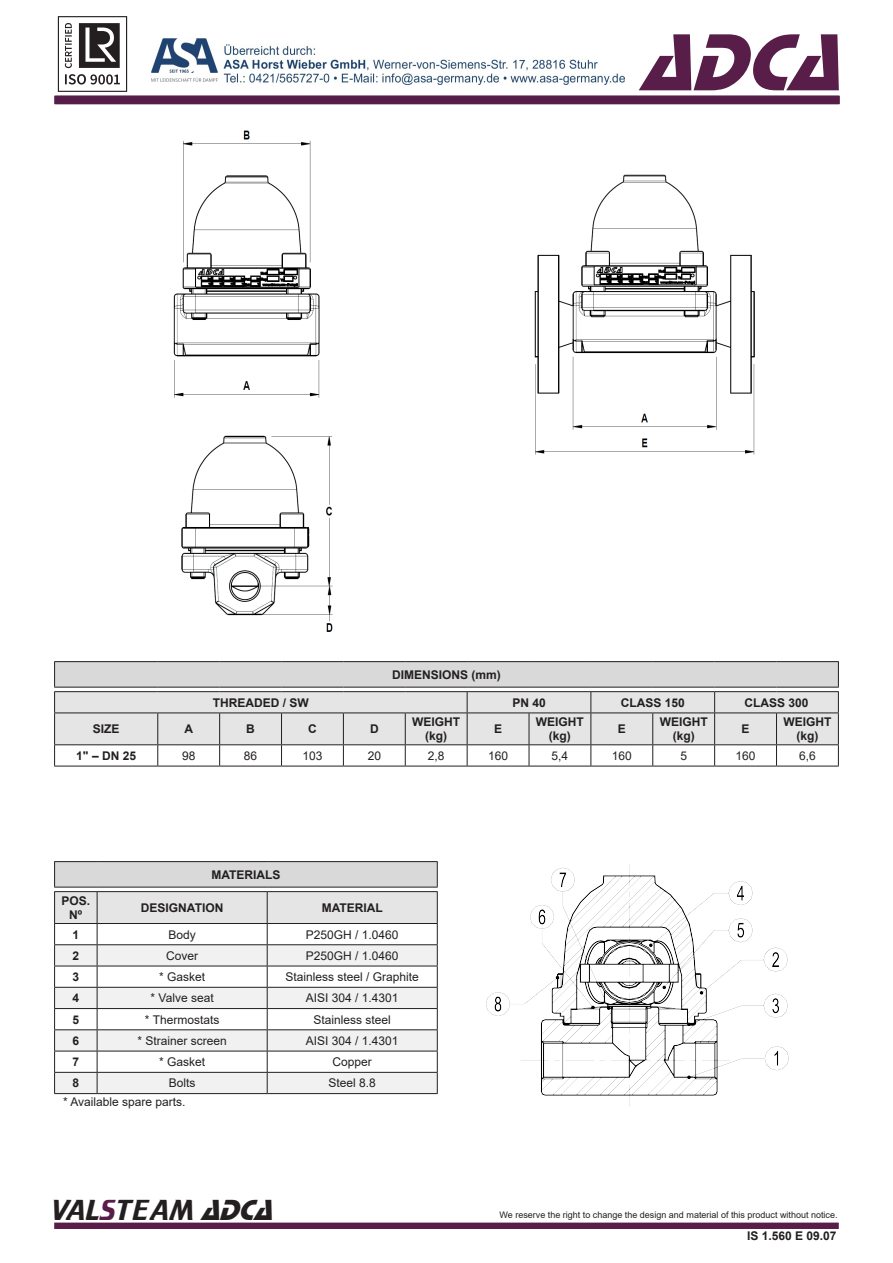
<style>
.page{position:relative;width:893px;height:1263px;background:#fff}
.page>*{position:absolute;margin:0;border:0;box-sizing:border-box;transform-origin:0 0}
.t1{font:italic 84px "Stop D";color:#581d49}
.t2{font:30px "Trekker";color:#231f20}
.Estilo_de_parágrafo{font:12px "Arial";color:#231f20}
.Estilo_de_parágrafo-2{font:700 12px "Arial";color:#231f20}
.t3{font:9px "Arial";color:#231f20}
.s1{color:#581d49}
.s2{font-family:"Stop D";font-style:italic}
</style>
<div class="page">
<div style="left:54px;top:1222px;width:785px;height:7px;background:#581d49;border:2px solid #581d49"></div>
<img style="left:57px;top:16px;width:71px;height:76px">
<div style="left:55px;top:96px;width:785px;height:8px;background:#561d4a"></div>
<hr style="left:54px;top:861px;width:43px;height:1px;background:#231f20">
<hr style="left:97px;top:861px;width:170px;height:1px;background:#231f20">
<hr style="left:267px;top:861px;width:171px;height:1px;background:#231f20">
<svg style="left:54px;top:862px;width:384px;height:231px"></svg>
<hr style="left:54px;top:1093px;width:43px;height:1px;background:#231f20">
<hr style="left:97px;top:1093px;width:170px;height:1px;background:#231f20">
<hr style="left:267px;top:1093px;width:171px;height:1px;background:#231f20">
<img style="left:173px;top:130px;width:147px;height:268px">
<img style="left:181px;top:435px;width:152px;height:197px">
<img style="left:534px;top:174px;width:221px;height:281px">
<hr style="left:54px;top:766px;width:104px;height:1px;background:#231f20">
<hr style="left:158px;top:766px;width:62px;height:1px;background:#231f20">
<hr style="left:220px;top:766px;width:62px;height:1px;background:#231f20">
<hr style="left:282px;top:766px;width:61px;height:1px;background:#231f20">
<hr style="left:343px;top:766px;width:62px;height:1px;background:#231f20">
<hr style="left:405px;top:766px;width:62px;height:1px;background:#231f20">
<hr style="left:467px;top:766px;width:62px;height:1px;background:#231f20">
<hr style="left:529px;top:766px;width:62px;height:1px;background:#231f20">
<hr style="left:591px;top:766px;width:62px;height:1px;background:#231f20">
<hr style="left:653px;top:766px;width:62px;height:1px;background:#231f20">
<hr style="left:715px;top:766px;width:61px;height:1px;background:#231f20">
<hr style="left:776px;top:766px;width:63px;height:1px;background:#231f20">
<hr style="left:54px;top:661px;width:104px;height:1px;background:#231f20">
<svg style="left:54px;top:662px;width:785px;height:104px"></svg>
<hr style="left:158px;top:661px;width:62px;height:1px;background:#231f20">
<hr style="left:220px;top:661px;width:62px;height:1px;background:#231f20">
<hr style="left:282px;top:661px;width:61px;height:1px;background:#231f20">
<hr style="left:343px;top:661px;width:62px;height:1px;background:#231f20">
<hr style="left:405px;top:661px;width:62px;height:1px;background:#231f20">
<hr style="left:467px;top:661px;width:62px;height:1px;background:#231f20">
<hr style="left:529px;top:661px;width:62px;height:1px;background:#231f20">
<hr style="left:591px;top:661px;width:62px;height:1px;background:#231f20">
<hr style="left:653px;top:661px;width:62px;height:1px;background:#231f20">
<hr style="left:715px;top:661px;width:61px;height:1px;background:#231f20">
<hr style="left:776px;top:661px;width:63px;height:1px;background:#231f20">
<hr style="left:54px;top:687px;width:104px;height:1px;background:#231f20">
<hr style="left:158px;top:687px;width:62px;height:1px;background:#231f20">
<hr style="left:220px;top:687px;width:62px;height:1px;background:#231f20">
<hr style="left:282px;top:687px;width:61px;height:1px;background:#231f20">
<hr style="left:343px;top:687px;width:62px;height:1px;background:#231f20">
<hr style="left:405px;top:687px;width:62px;height:1px;background:#231f20">
<hr style="left:467px;top:687px;width:62px;height:1px;background:#231f20">
<hr style="left:529px;top:687px;width:62px;height:1px;background:#231f20">
<hr style="left:591px;top:687px;width:62px;height:1px;background:#231f20">
<hr style="left:653px;top:687px;width:62px;height:1px;background:#231f20">
<hr style="left:715px;top:687px;width:61px;height:1px;background:#231f20">
<hr style="left:776px;top:687px;width:63px;height:1px;background:#231f20">
<img style="left:486px;top:864px;width:303px;height:242px">
<img style="left:152px;top:39px;width:472px;height:46px">
<h1 class="t1" style="left:640px;top:14px;width:227px">ADCA</h1>
<p class="Estilo_de_parágrafo-2" style="left:392px;top:666px;width:110px">DIMENSIONS (mm)</p>
<p class="Estilo_de_parágrafo-2" style="left:213px;top:694px;width:97px">THREADED / SW</p>
<p class="Estilo_de_parágrafo-2" style="left:512px;top:694px;width:35px">PN 40</p>
<p class="Estilo_de_parágrafo-2" style="left:621px;top:694px;width:66px">CLASS 150</p>
<p class="Estilo_de_parágrafo-2" style="left:744px;top:694px;width:66px">CLASS 300</p>
<p class="Estilo_de_parágrafo-2" style="left:93px;top:720px;width:28px">SIZE</p>
<p class="Estilo_de_parágrafo-2" style="left:185px;top:720px;width:10px">A</p>
<p class="Estilo_de_parágrafo-2" style="left:246px;top:720px;width:10px">B</p>
<p class="Estilo_de_parágrafo-2" style="left:308px;top:720px;width:10px">C</p>
<p class="Estilo_de_parágrafo-2" style="left:370px;top:720px;width:10px">D</p>
<p class="Estilo_de_parágrafo-2" style="left:412px;top:713px;width:49px">WEIGHT</p>
<p class="Estilo_de_parágrafo-2" style="left:425px;top:728px;width:23px">(kg)</p>
<p class="Estilo_de_parágrafo-2" style="left:494px;top:720px;width:10px">E</p>
<p class="Estilo_de_parágrafo-2" style="left:536px;top:713px;width:49px">WEIGHT</p>
<p class="Estilo_de_parágrafo-2" style="left:549px;top:728px;width:23px">(kg)</p>
<p class="Estilo_de_parágrafo-2" style="left:618px;top:720px;width:10px">E</p>
<p class="Estilo_de_parágrafo-2" style="left:660px;top:713px;width:49px">WEIGHT</p>
<p class="Estilo_de_parágrafo-2" style="left:673px;top:728px;width:23px">(kg)</p>
<p class="Estilo_de_parágrafo-2" style="left:742px;top:720px;width:10px">E</p>
<p class="Estilo_de_parágrafo-2" style="left:783px;top:713px;width:49px">WEIGHT</p>
<p class="Estilo_de_parágrafo-2" style="left:796px;top:728px;width:23px">(kg)</p>
<p class="Estilo_de_parágrafo-2" style="left:76px;top:747px;width:61px">1" – DN 25</p>
<p class="Estilo_de_parágrafo" style="left:182px;top:747px;width:15px">98</p>
<p class="Estilo_de_parágrafo" style="left:244px;top:747px;width:15px">86</p>
<p class="Estilo_de_parágrafo" style="left:302px;top:747px;width:22px">103</p>
<p class="Estilo_de_parágrafo" style="left:368px;top:747px;width:15px">20</p>
<p class="Estilo_de_parágrafo" style="left:428px;top:747px;width:18px">2,8</p>
<p class="Estilo_de_parágrafo" style="left:488px;top:747px;width:22px">160</p>
<p class="Estilo_de_parágrafo" style="left:552px;top:747px;width:18px">5,4</p>
<p class="Estilo_de_parágrafo" style="left:612px;top:747px;width:22px">160</p>
<p class="Estilo_de_parágrafo" style="left:680px;top:747px;width:8px">5</p>
<p class="Estilo_de_parágrafo" style="left:736px;top:747px;width:22px">160</p>
<p class="Estilo_de_parágrafo" style="left:799px;top:747px;width:18px">6,6</p>
<p class="Estilo_de_parágrafo-2" style="left:62px;top:892px;width:30px">POS.</p>
<p class="Estilo_de_parágrafo-2" style="left:69px;top:906px;width:15px">Nº</p>
<p class="Estilo_de_parágrafo-2" style="left:211px;top:866px;width:71px">MATERIALS</p>
<p class="Estilo_de_parágrafo-2" style="left:141px;top:899px;width:84px">DESIGNATION</p>
<p class="Estilo_de_parágrafo-2" style="left:322px;top:899px;width:63px">MATERIAL</p>
<p class="Estilo_de_parágrafo-2" style="left:73px;top:926px;width:8px">1</p>
<p class="Estilo_de_parágrafo" style="left:168px;top:926px;width:29px">Body</p>
<p class="Estilo_de_parágrafo" style="left:306px;top:926px;width:94px">P250GH / 1.0460</p>
<p class="Estilo_de_parágrafo-2" style="left:73px;top:947px;width:8px">2</p>
<p class="Estilo_de_parágrafo" style="left:166px;top:947px;width:34px">Cover</p>
<p class="Estilo_de_parágrafo" style="left:306px;top:947px;width:94px">P250GH / 1.0460</p>
<p class="Estilo_de_parágrafo-2" style="left:73px;top:968px;width:8px">3</p>
<p class="Estilo_de_parágrafo" style="left:159px;top:968px;width:48px">* Gasket</p>
<p class="Estilo_de_parágrafo" style="left:286px;top:968px;width:135px">Stainless steel / Graphite</p>
<p class="Estilo_de_parágrafo-2" style="left:73px;top:989px;width:8px">4</p>
<p class="Estilo_de_parágrafo" style="left:151px;top:990px;width:65px">* Valve seat</p>
<p class="Estilo_de_parágrafo" style="left:306px;top:990px;width:94px">AISI 304 / 1.4301</p>
<p class="Estilo_de_parágrafo-2" style="left:73px;top:1011px;width:8px">5</p>
<p class="Estilo_de_parágrafo" style="left:145px;top:1011px;width:76px">* Thermostats</p>
<p class="Estilo_de_parágrafo" style="left:314px;top:1011px;width:79px">Stainless steel</p>
<p class="Estilo_de_parágrafo-2" style="left:73px;top:1032px;width:8px">6</p>
<p class="Estilo_de_parágrafo" style="left:137px;top:1032px;width:91px">* Strainer screen</p>
<p class="Estilo_de_parágrafo" style="left:306px;top:1032px;width:94px">AISI 304 / 1.4301</p>
<p class="Estilo_de_parágrafo-2" style="left:73px;top:1053px;width:8px">7</p>
<p class="Estilo_de_parágrafo" style="left:159px;top:1053px;width:48px">* Gasket</p>
<p class="Estilo_de_parágrafo" style="left:333px;top:1053px;width:41px">Copper</p>
<p class="Estilo_de_parágrafo-2" style="left:73px;top:1075px;width:8px">8</p>
<p class="Estilo_de_parágrafo" style="left:169px;top:1075px;width:28px">Bolts</p>
<p class="Estilo_de_parágrafo" style="left:329px;top:1075px;width:49px">Steel 8.8</p>
<p class="Estilo_de_parágrafo" style="left:63px;top:1094px;width:124px">* Available spare parts.</p>
<p class="t2" style="left:51px;top:1193px;width:232px">VAL<span class="s1">S</span>TEAM <span class="s2">ADCA</span></p>
<p class="t3" style="left:500px;top:1209px;width:340px">We reserve the right to change the design and material of this product without notice.</p>
<p class="Estilo_de_parágrafo-2" style="left:747px;top:1227px;width:91px">IS 1.560 E 09.07</p>
</div>
